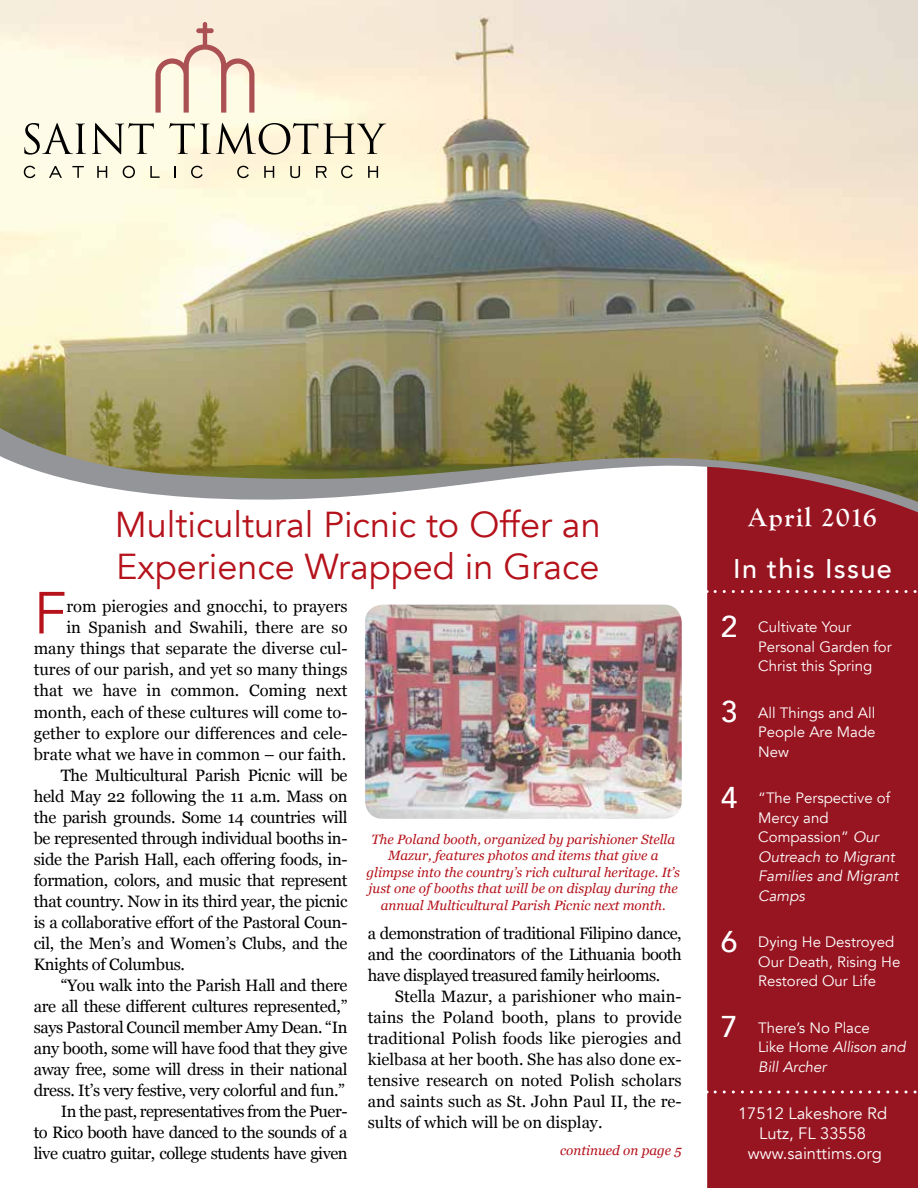
<style>
.page{position:relative;width:918px;height:1188px;background:#fff}
.page>*{position:absolute;margin:0;border:0;box-sizing:border-box;transform-origin:0 0}
.t1{font:58.8px "Avenir";color:#b5121b}
.t2{font:36px/42px "Avenir";color:#b5121b}
.t3{font:500 27px "Avenir";letter-spacing:.05em;color:#fff}
.t4{font:700 27px "Goudy Old Style T";letter-spacing:.05em;color:#fff}
.t5{font:16.5px/21px "Georgia";letter-spacing:-.02em;color:#000;text-align:justify}
.t6{font:16.5px "Georgia";color:#000}
.t7{font:16.5px/19.8px "Avenir";color:#fff;text-align:center}
.t8{font:15px/19.5px "Avenir";color:#fff}
.t9{font:italic 15px/19.5px "Avenir";color:#fff}
.t10{font:italic 13.5px/16.5px "Georgia";color:#b5121b;text-align:center}
.s1{font-weight:500;font-size:30px}
.s2{font-weight:500;font-style:normal;font-size:30px}
.s3{font-style:normal}
.s4{font-style:italic}
</style>
<div class="page">
<div style="left:707px;top:529px;width:211px;height:659px;background:#971521"></div>
<div style="left:707px;top:502px;width:211px;height:27px;background:#971521"></div>
<img style="left:0;top:0;width:918px;height:502px">
<svg style="left:24px;top:123px;width:62px;height:32px;background:#c4c2b3"></svg>
<svg style="left:92px;top:123px;width:62px;height:31px;background:#c7c5b4"></svg>
<svg style="left:169px;top:123px;width:217px;height:32px;background:#cbc4ae"></svg>
<svg style="left:24px;top:166px;width:11px;height:12px"></svg>
<svg style="left:49px;top:166px;width:13px;height:12px"></svg>
<svg style="left:72px;top:166px;width:12px;height:12px"></svg>
<svg style="left:97px;top:166px;width:10px;height:12px"></svg>
<svg style="left:123px;top:166px;width:12px;height:12px"></svg>
<svg style="left:150px;top:166px;width:10px;height:12px"></svg>
<svg style="left:174px;top:166px;width:2px;height:12px"></svg>
<svg style="left:191px;top:166px;width:12px;height:12px"></svg>
<svg style="left:237px;top:166px;width:12px;height:12px"></svg>
<svg style="left:264px;top:166px;width:10px;height:12px"></svg>
<svg style="left:290px;top:166px;width:10px;height:12px"></svg>
<svg style="left:316px;top:166px;width:11px;height:12px"></svg>
<svg style="left:341px;top:166px;width:12px;height:12px"></svg>
<svg style="left:368px;top:166px;width:10px;height:12px"></svg>
<svg style="left:155px;top:22px;width:99px;height:91px;background:#ecd5c5"></svg>
<svg style="left:715px;top:590px;width:203px;height:3px"></svg>
<svg style="left:715px;top:1090px;width:203px;height:4px"></svg>
<img style="left:365px;top:605px;width:317px;height:214px">
<h2 class="t2" style="left:115px;top:505px;width:487px">Multicultural Picnic to Offer an<br>Experience Wrapped in Grace</h2>
<h3 class="t4" style="left:749px;top:502px;width:130px">April 2016</h3>
<h3 class="t3" style="left:733px;top:545px;width:160px">In this Issue</h3>
<p class="t8" style="left:758px;top:618px;width:135px;text-indent:-38px"><span class="s1">2</span> Cultivate Your<br>Personal Garden for<br>Christ this Spring</p>
<p class="t8" style="left:758px;top:703px;width:119px;text-align:justify;text-indent:-38px"><span class="s1">3</span> All Things and All People Are Made New</p>
<p class="t9" style="left:758px;top:789px;width:142px;text-indent:-38px"><span class="s2">4</span> <span class="s3">“The Perspective of<br>Mercy and<br>Compassion”</span> Our<br>Outreach to Migrant<br>Families and Migrant<br>Camps</p>
<p class="t8" style="left:758px;top:933px;width:144px;text-indent:-38px"><span class="s1">6</span> Dying He Destroyed<br>Our Death, Rising He<br>Restored Our Life</p>
<p class="t8" style="left:758px;top:1018px;width:149px;text-indent:-38px"><span class="s1">7</span> There’s No Place<br>Like Home <span class="s4">Allison and<br>Bill Archer</span></p>
<h1 class="t1" style="left:34px;top:578px;width:34px">F</h1>
<p class="t6" style="left:66px;top:597px;width:283px">rom pierogies and gnocchi, to prayers</p>
<p class="t6" style="left:66px;top:618px;width:283px">in Spanish and Swahili, there are so</p>
<p class="t6" style="left:34px;top:639px;width:315px">many things that separate the diverse cul-</p>
<p class="t6" style="left:34px;top:660px;width:315px">tures of our parish, and yet so many things</p>
<p class="t6" style="left:34px;top:681px;width:315px">that we have in common. Coming next</p>
<p class="t6" style="left:34px;top:702px;width:315px">month, each of these cultures will come to-</p>
<p class="t6" style="left:34px;top:723px;width:315px">gether to explore our differences and cele-</p>
<p class="t6" style="left:34px;top:744px;width:314px">brate what we have in common – our faith.</p>
<p class="t5" style="left:61px;top:764px;width:288px">The Multicultural Parish Picnic will be</p>
<p class="t5" style="left:34px;top:785px;width:315px">held May 22 following the 11 a.m. Mass on</p>
<p class="t5" style="left:34px;top:806px;width:315px">the parish grounds. Some 14 countries will</p>
<p class="t5" style="left:34px;top:827px;width:315px">be represented through individual booths in-</p>
<p class="t5" style="left:34px;top:848px;width:315px">side the Parish Hall, each offering foods, in-</p>
<p class="t5" style="left:34px;top:869px;width:315px">formation, colors, and music that represent</p>
<p class="t5" style="left:34px;top:890px;width:315px">that country. Now in its third year, the picnic</p>
<p class="t5" style="left:34px;top:911px;width:315px">is a collaborative effort of the Pastoral Coun-</p>
<p class="t5" style="left:34px;top:932px;width:315px">cil, the Men’s and Women’s Clubs, and the</p>
<p class="t5" style="left:34px;top:953px;width:153px">Knights of Columbus.</p>
<p class="t5" style="left:61px;top:974px;width:288px">“You walk into the Parish Hall and there</p>
<p class="t5" style="left:34px;top:995px;width:315px">are all these different cultures represented,”</p>
<p class="t5" style="left:34px;top:1016px;width:315px">says Pastoral Council member Amy Dean. “In</p>
<p class="t5" style="left:34px;top:1037px;width:315px">any booth, some will have food that they give</p>
<p class="t5" style="left:34px;top:1058px;width:315px">away free, some will dress in their national</p>
<p class="t5" style="left:34px;top:1079px;width:313px">dress. It’s very festive, very colorful and fun.”</p>
<p class="t5" style="left:61px;top:1100px;width:288px">In the past, representatives from the Puer-</p>
<p class="t5" style="left:34px;top:1121px;width:315px">to Rico booth have danced to the sounds of a</p>
<p class="t5" style="left:34px;top:1142px;width:315px">live cuatro guitar, college students have given</p>
<p class="t10" style="left:367px;top:831px;width:315px">The Poland booth, organized by parishioner Stella Mazur, features photos and items that give a glimpse into the country’s rich cultural heritage. It’s just one of booths that will be on display during the annual Multicultural Parish Picnic next month.</p>
<p class="t5" style="left:368px;top:923px;width:315px">a demonstration of traditional Filipino dance, and the coordinators of the Lithuania booth have displayed treasured family heirlooms.</p>
<p class="t5" style="left:368px;top:986px;width:315px;text-indent:27px">Stella Mazur, a parishioner who main&shy;tains the Poland booth, plans to provide traditional Polish foods like pierogies and kielbasa at her booth. She has also done ex&shy;tensive research on noted Polish scholars and saints such as St. John Paul II, the re&shy;sults of which will be on display.</p>
<p class="t7" style="left:738px;top:1104px;width:151px">17512 Lakeshore Rd<br>Lutz, FL 33558 www.sainttims.org</p>
<p class="t10" style="left:560px;top:1142px;width:123px">continued on page 5</p>
</div>
